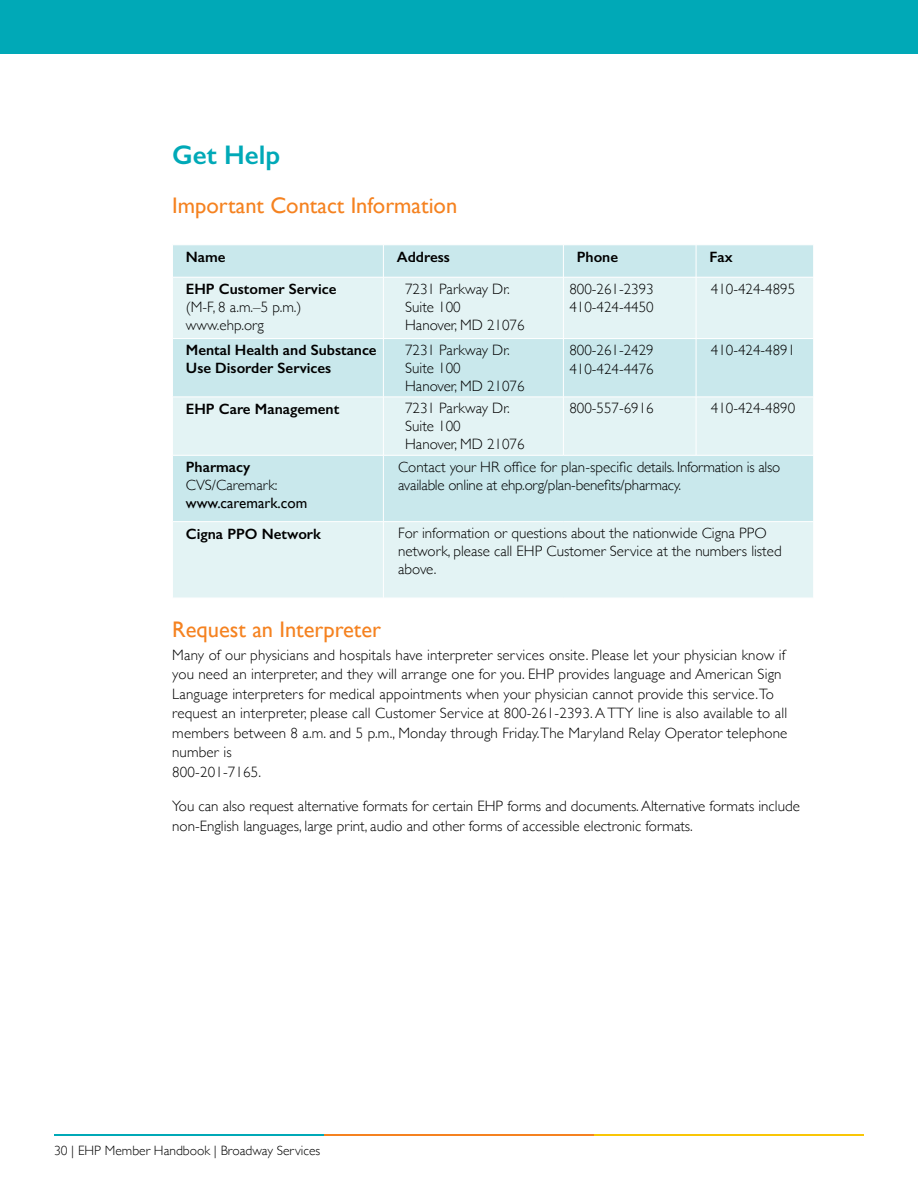
<style>
.page{position:relative;width:918px;height:1188px;background:#fff}
.page>*{position:absolute;margin:0;border:0;box-sizing:border-box;transform-origin:0 0}
.L1_Heading{font:600 27px "Gill Sans";color:#00a9b7}
.L2_Heading{font:22.5px "Gill Sans";color:#f58220}
.L1_First_Paragraph{font:300 15px/19.5px "Gill Sans";letter-spacing:.01em;color:#000}
.L1_Body_Text{font:300 15px/19.5px "Gill Sans";color:#000}
.t1{font:600 15px/18px "Gill Sans";color:#000}
.L1_First_Paragraph-2{font:300 15px/18px "Gill Sans";letter-spacing:-.015em;color:#000}
.t2{font:15px/18px "Gill Sans";color:#000}
.t3{font:300 13.5px "Gill Sans";color:#000}
.s1{font-weight:300}
</style>
<div class="page">
<div style="left:0;top:0;width:918px;height:54px;background:#00a9b7"></div>
<hr style="left:54px;top:1134px;width:270px;height:2px;background:#00a9b7">
<hr style="left:594px;top:1134px;width:270px;height:2px;background:#f9c606">
<hr style="left:324px;top:1134px;width:270px;height:2px;background:#f58220">
<div style="left:173px;top:246px;width:640px;height:31px;background:#c9e8ec"></div>
<svg style="left:173px;top:278px;width:640px;height:320px;background:#d9eef0"></svg>
<hr style="left:383px;top:245px;width:1px;height:32px;background:#fff">
<hr style="left:563px;top:245px;width:1px;height:32px;background:#fff">
<hr style="left:696px;top:245px;width:1px;height:32px;background:#fff">
<hr style="left:383px;top:277px;width:1px;height:61px;background:#fff">
<hr style="left:563px;top:277px;width:1px;height:61px;background:#fff">
<hr style="left:696px;top:277px;width:1px;height:61px;background:#fff">
<hr style="left:383px;top:397px;width:1px;height:58px;background:#fff">
<hr style="left:563px;top:397px;width:1px;height:58px;background:#fff">
<hr style="left:696px;top:397px;width:1px;height:58px;background:#fff">
<hr style="left:383px;top:455px;width:1px;height:66px;background:#fff">
<hr style="left:383px;top:522px;width:1px;height:76px;background:#fff">
<hr style="left:172px;top:455px;width:211px;height:1px;background:#fff">
<hr style="left:383px;top:455px;width:180px;height:1px;background:#fff">
<hr style="left:172px;top:521px;width:211px;height:1px;background:#fff">
<hr style="left:383px;top:521px;width:180px;height:1px;background:#fff">
<hr style="left:563px;top:521px;width:133px;height:1px;background:#fff">
<hr style="left:696px;top:521px;width:118px;height:1px;background:#fff">
<hr style="left:563px;top:455px;width:133px;height:1px;background:#fff">
<hr style="left:696px;top:455px;width:118px;height:1px;background:#fff">
<hr style="left:172px;top:338px;width:211px;height:1px;background:#fff">
<hr style="left:172px;top:397px;width:211px;height:1px;background:#fff">
<hr style="left:383px;top:338px;width:180px;height:1px;background:#fff">
<hr style="left:383px;top:339px;width:1px;height:58px;background:#fff">
<hr style="left:383px;top:397px;width:180px;height:1px;background:#fff">
<hr style="left:563px;top:338px;width:133px;height:1px;background:#fff">
<hr style="left:563px;top:339px;width:1px;height:58px;background:#fff">
<hr style="left:563px;top:397px;width:133px;height:1px;background:#fff">
<hr style="left:696px;top:338px;width:118px;height:1px;background:#fff">
<hr style="left:696px;top:339px;width:1px;height:58px;background:#fff">
<hr style="left:696px;top:397px;width:118px;height:1px;background:#fff">
<p class="L1_Heading" style="left:172px;top:138px;width:110px">Get Help</p>
<p class="L2_Heading" style="left:172px;top:192px;width:287px">Important Contact Information</p>
<p class="t1" style="left:186px;top:247px;width:41px">Name</p>
<p class="t1" style="left:397px;top:247px;width:55px">Address</p>
<p class="t1" style="left:577px;top:247px;width:43px">Phone</p>
<p class="t1" style="left:710px;top:247px;width:25px">Fax</p>
<p class="t1" style="left:186px;top:280px;width:152px">EHP Customer Service</p>
<p class="L1_First_Paragraph" style="left:186px;top:297px;width:117px">(M-F, 8 a.m.–5 p.m.)</p>
<p class="L1_First_Paragraph" style="left:186px;top:315px;width:80px">www.ehp.org</p>
<p class="L1_First_Paragraph" style="left:405px;top:278px;width:106px">7231 Parkway Dr.</p>
<p class="L1_First_Paragraph" style="left:405px;top:296px;width:57px">Suite 100</p>
<p class="L1_First_Paragraph" style="left:405px;top:314px;width:121px">Hanover, MD 21076</p>
<p class="L1_First_Paragraph" style="left:569px;top:278px;width:86px">800-261-2393</p>
<p class="L1_First_Paragraph" style="left:569px;top:297px;width:86px">410-424-4450</p>
<p class="L1_First_Paragraph" style="left:711px;top:278px;width:86px">410-424-4895</p>
<p class="t1" style="left:186px;top:341px;width:192px">Mental Health and Substance<br>Use Disorder Services</p>
<p class="L1_First_Paragraph" style="left:405px;top:340px;width:106px">7231 Parkway Dr.</p>
<p class="L1_First_Paragraph" style="left:405px;top:358px;width:57px">Suite 100</p>
<p class="L1_First_Paragraph" style="left:405px;top:376px;width:121px">Hanover, MD 21076</p>
<p class="t1" style="left:186px;top:400px;width:155px">EHP Care Management</p>
<p class="L1_First_Paragraph" style="left:405px;top:398px;width:106px">7231 Parkway Dr.</p>
<p class="L1_First_Paragraph" style="left:405px;top:416px;width:57px">Suite 100</p>
<p class="L1_First_Paragraph" style="left:405px;top:434px;width:121px">Hanover, MD 21076</p>
<p class="L1_First_Paragraph" style="left:569px;top:340px;width:86px">800-261-2429</p>
<p class="L1_First_Paragraph" style="left:569px;top:358px;width:86px">410-424-4476</p>
<p class="L1_First_Paragraph" style="left:711px;top:340px;width:86px">410-424-4891</p>
<p class="L1_First_Paragraph" style="left:569px;top:398px;width:86px">800-557-6916</p>
<p class="L1_First_Paragraph" style="left:711px;top:398px;width:86px">410-424-4890</p>
<p class="t1" style="left:186px;top:458px;width:66px">Pharmacy</p>
<p class="t2" style="left:186px;top:476px;width:123px"><span class="s1">CVS/Caremark: </span>www.caremark.com</p>
<p class="L1_First_Paragraph-2" style="left:398px;top:457px;width:384px">Contact your HR office for plan-specific details. Information is also available online at ehp.org/plan-benefits/pharmacy.</p>
<p class="t1" style="left:186px;top:524px;width:137px">Cigna PPO Network</p>
<p class="L1_First_Paragraph" style="left:398px;top:523px;width:385px;line-height:18px">For information or questions about the nationwide Cigna PPO network, please call EHP Customer Service at the numbers listed above.</p>
<p class="L2_Heading" style="left:172px;top:616px;width:210px">Request an Interpreter</p>
<p class="L1_First_Paragraph" style="left:172px;top:644px;width:617px">Many of our physicians and hospitals have interpreter services onsite. Please let your physician know if you need an interpreter, and they will arrange one for you. EHP provides language and American Sign Language interpreters for medical appointments when your physician cannot provide this service. To request an interpreter, please call Customer Service at 800-261-2393. A TTY line is also available to all members between 8 a.m. and 5 p.m., Monday through Friday. The Maryland Relay Operator telephone number is<br>800-201-7165.</p>
<p class="L1_Body_Text" style="left:172px;top:796px;width:629px">You can also request alternative formats for certain EHP forms and documents. Alternative formats include non-English languages, large print, audio and other forms of accessible electronic formats.</p>
<p class="t3" style="left:54px;top:1140px;width:268px">30 | EHP Member Handbook | Broadway Services</p>
</div>
